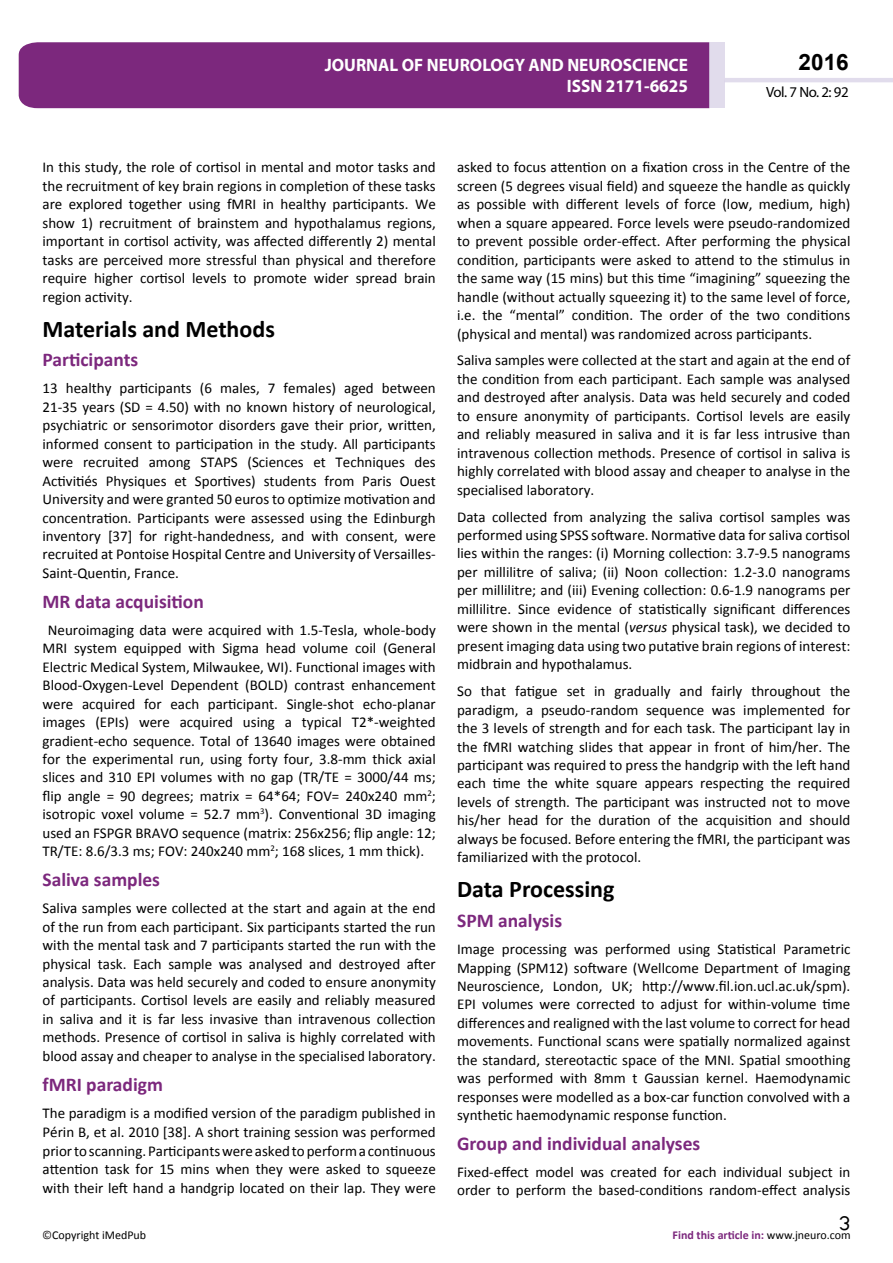
<style>
.page{position:relative;width:893px;height:1263px;background:#fff}
.page>*{position:absolute;margin:0;border:0;box-sizing:border-box;transform-origin:0 0}
.t1{font:25.5px "Tunga";color:#000}
.t2{font:700 24px "Calibri";color:#000}
.t3{font:700 22.5px "Arial";color:#000}
.t4{font:700 19.5px "Calibri";color:#7c287d}
.t5{font:700 18px/21.6px "Myriad Pro";color:#fff;text-align:right;scale:.96 1}
.t6{font:15px/18.5px "Calibri";color:#000;text-align:justify}
.t7{font:14.85px "Myriad Pro";letter-spacing:-.03em;color:#000}
.t8{font:700 12px "Calibri";color:#7c287d}
.t9{font:12px "Calibri";color:#000}
.s1{font-style:italic}
.s2{color:#221e1f}
.s3{font-weight:400;color:#000}
</style>
<div class="page">
<hr style="left:725px;top:78px;width:168px;height:4px;background:#e1dcec">
<div style="left:19px;top:42px;width:690px;height:66px;background:#7c287d"></div>
<div style="left:709px;top:42px;width:16px;height:66px;background:#e1dcec"></div>
<p class="t5" style="left:517px;top:53px;width:198px">ARCHIVOS DE MEDI INA<br>ISSN 1698-9465</p>
<h3 class="t3" style="left:799px;top:47px;width:52px">2016</h3>
<p class="t5" style="left:325px;top:53px;width:380px">JOURNAL OF NEUROLOGY AND NEUROSCIENCE<br>ISSN 2171-6625</p>
<p class="t7" style="left:766px;top:83px;width:84px">Vol. 7 No. 2: 92</p>
<p class="t6" style="left:43px;top:158px;width:395px">In this study, the role of cortisol in mental and motor tasks and the recruitment of key brain regions in completion of these tasks are explored together using fMRI in healthy participants. We show 1) recruitment of brainstem and hypothalamus regions, important in cortisol activity, was affected differently 2) mental tasks are perceived more stressful than physical and therefore require higher cortisol levels to promote wider spread brain region activity.</p>
<h2 class="t2" style="left:43px;top:313px;width:234px">Materials and Methods</h2>
<h3 class="t4" style="left:43px;top:347px;width:97px">Participants</h3>
<p class="t6" style="left:43px;top:379px;width:395px">13 healthy participants (6 males, 7 females) aged between 21-35 years (SD = 4.50) with no known history of neurological, psychiatric or sensorimotor disorders gave their prior, written, informed consent to participation in the study. All participants were recruited among STAPS (Sciences et Techniques des Activitiés Physiques et Sportives) students from Paris Ouest University and were granted 50 euros to optimize motivation and concentration. Participants were assessed using the Edinburgh inventory [37] for right-handedness, and with consent, were recruited at Pontoise Hospital Centre and University of Versailles-Saint-Quentin, France.</p>
<h3 class="t4" style="left:43px;top:589px;width:163px">MR data acquisition</h3>
<p class="t6" style="left:43px;top:621px;width:395px;text-indent:5px">Neuroimaging data were acquired with 1.5-Tesla, whole-body MRI system equipped with Sigma head volume coil (General Electric Medical System, Milwaukee, WI). Functional images with Blood-Oxygen-Level Dependent (BOLD) contrast enhancement were acquired for each participant. Single-shot echo-planar images (EPIs) were acquired using a typical T2*-weighted gradient-echo sequence. Total of 13640 images were obtained for the experimental run, using forty four, 3.8-mm thick axial slices and 310 EPI volumes with no gap (TR/TE = 3000/44 ms; flip angle = 90 degrees; matrix = 64*64; FOV= 240x240 mm<sup>2</sup>; isotropic voxel volume = 52.7 mm<sup>3</sup>). Conventional 3D imaging used an FSPGR BRAVO sequence (matrix: 256x256; flip angle: 12; TR/TE: 8.6/3.3 ms; FOV: 240x240 mm<sup>2</sup>; 168 slices, 1 mm thick).</p>
<h3 class="t4" style="left:43px;top:867px;width:119px">Saliva samples</h3>
<p class="t6" style="left:43px;top:899px;width:395px">Saliva samples were collected at the start and again at the end of the run from each participant. Six participants started the run with the mental task and 7 participants started the run with the physical task. Each sample was analysed and destroyed after analysis. Data was held securely and coded to ensure anonymity of participants. Cortisol levels are easily and reliably measured in saliva and it is far less invasive than intravenous collection methods. Presence of cortisol in saliva is highly correlated with blood assay and cheaper to analyse in the specialised laboratory.</p>
<h3 class="t4" style="left:43px;top:1072px;width:122px">fMRI paradigm</h3>
<p class="t6" style="left:43px;top:1104px;width:395px">The paradigm is a modified version of the paradigm published in Périn B, et al. 2010 [38]. A short training session was performed prior to scanning. Participants were asked to perform a continuous attention task for 15 mins when they were asked to squeeze with their left hand a handgrip located on their lap. They were</p>
<p class="t6" style="left:457px;top:158px;width:395px">asked to focus attention on a fixation cross in the Centre of the screen (5 degrees visual field) and squeeze the handle as quickly as possible with different levels of force (low, medium, high) when a square appeared. Force levels were pseudo-randomized to prevent possible order-effect. After performing the physical condition, participants were asked to attend to the stimulus in the same way (15 mins) but this time “imagining” squeezing the handle (without actually squeezing it) to the same level of force, i.e. the “mental” condition. The order of the two conditions (physical and mental) was randomized across participants.</p>
<p class="t6" style="left:457px;top:351px;width:395px">Saliva samples were collected at the start and again at the end of the condition from each participant. Each sample was analysed and destroyed after analysis. Data was held securely and coded to ensure anonymity of participants. Cortisol levels are easily and reliably measured in saliva and it is far less intrusive than intravenous collection methods. Presence of cortisol in saliva is highly correlated with blood assay and cheaper to analyse in the specialised laboratory.</p>
<p class="t6" style="left:457px;top:507px;width:395px">Data collected from analyzing the saliva cortisol samples was performed using SPSS software. Normative data for saliva cortisol lies within the ranges: (i) Morning collection: 3.7-9.5 nanograms per millilitre of saliva; (ii) Noon collection: 1.2-3.0 nanograms per millilitre; and (iii) Evening collection: 0.6-1.9 nanograms per millilitre. Since evidence of statistically significant differences were shown in the mental (<span class="s1">versus</span> physical task), we decided to present imaging data using two putative brain regions of interest: midbrain and hypothalamus.</p>
<p class="t6" style="left:457px;top:682px;width:395px">So that fatigue set in gradually and fairly throughout the paradigm, a pseudo-random sequence was implemented for the 3 levels of strength and for each task. The participant lay in the fMRI watching slides that appear in front of him/her. The participant was required to press the handgrip with the left hand each time the white square appears respecting the required levels of strength. The participant was instructed not to move his/her head for the duration of the acquisition and should always be focused. Before entering the fMRI, the participant was familiarized with the protocol.</p>
<h2 class="t2" style="left:457px;top:874px;width:159px">Data Processing</h2>
<h3 class="t4" style="left:457px;top:908px;width:107px">SPM analysis</h3>
<p class="t6" style="left:457px;top:940px;width:395px">Image processing was performed using Statistical Parametric Mapping (SPM12) software (Wellcome Department of Imaging Neuroscience, London, UK; http://www.fil.ion.ucl.ac.uk/spm).<br>EPI volumes were corrected to adjust for within-volume time differences and realigned with the last volume to correct for head movements. Functional scans were spatially normalized against the standard, stereotactic space of the MNI. Spatial smoothing was performed with 8mm t Gaussian kernel. Haemodynamic responses were modelled as a box-car function convolved with a synthetic haemodynamic response function.</p>
<h3 class="t4" style="left:457px;top:1131px;width:245px">Group and individual analyses</h3>
<p class="t6" style="left:457px;top:1163px;width:395px">Fixed-effect model was created for each individual subject in order to perform the based-conditions random-effect analysis</p>
<h1 class="t1" style="left:839px;top:1206px;width:13px">3</h1>
<p class="t9" style="left:42px;top:1227px;width:106px"><span class="s2">©</span>Copyright iMedPub</p>
<p class="t8" style="left:673px;top:1227px;width:180px">Find this article in: <span class="s3">www.jneuro.com</span></p>
</div>
